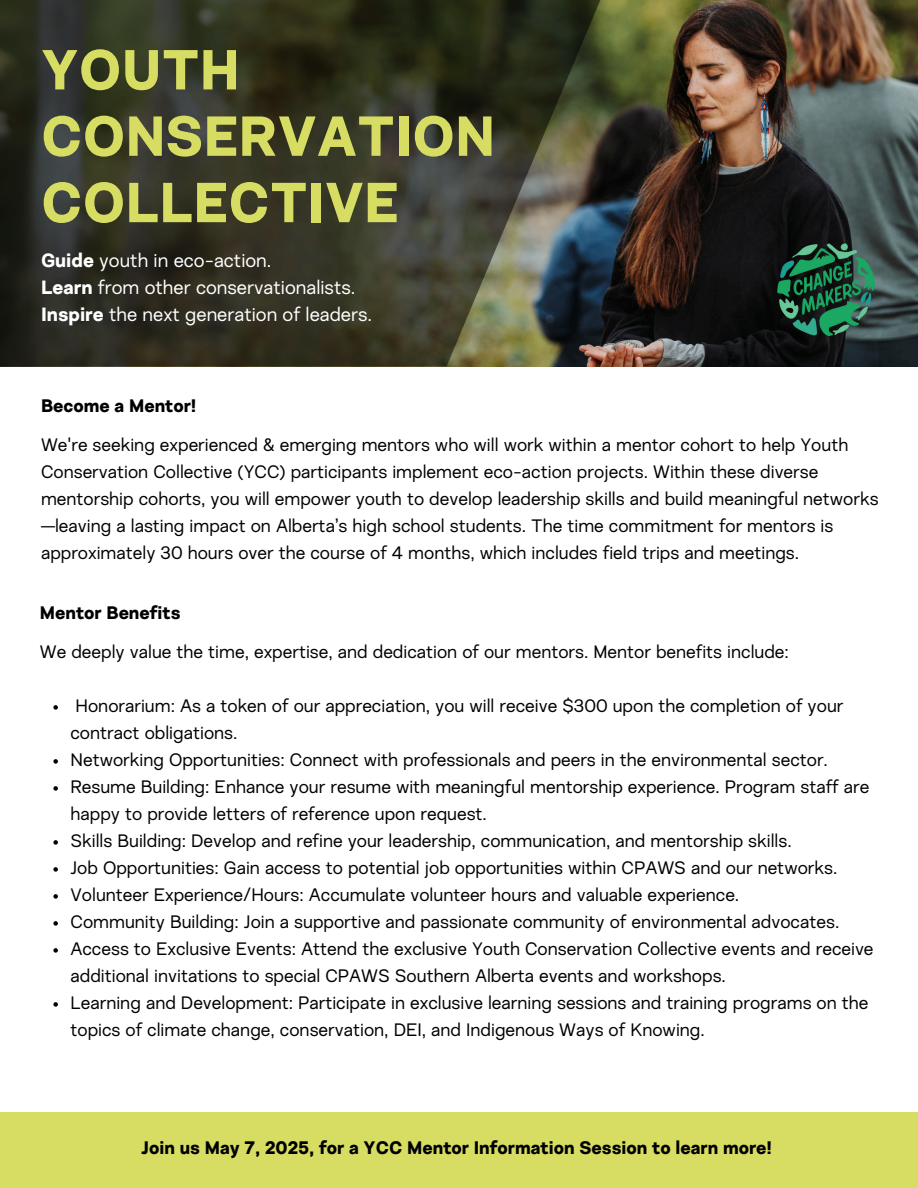
<style>
.page{position:relative;width:918px;height:1188px;background:#fff}
.page>*{position:absolute;margin:0;border:0;box-sizing:border-box;transform-origin:0 0}
.t1{font:800 55.95px/66.3px "Nurom";color:#d6dd62}
.t2{font:19.05px "Nurom";color:#fff}
.t3{font:18px/27px "Nurom";color:#000}
.t4{font:800 18px "Nurom";color:#000}
.s1{font-weight:800}
</style>
<div class="page">
<img style="left:0;top:0;width:918px;height:367px">
<svg style="left:0;top:0;width:643px;height:366px;background:#37382a"></svg>
<div style="left:0;top:1112px;width:918px;height:76px;background:#d6dd62"></div>
<img style="left:778px;top:244px;width:97px;height:92px">
<svg style="left:53px;top:705px;width:5px;height:5px"></svg>
<svg style="left:53px;top:759px;width:5px;height:5px"></svg>
<svg style="left:53px;top:786px;width:5px;height:5px"></svg>
<svg style="left:53px;top:840px;width:5px;height:5px"></svg>
<svg style="left:53px;top:867px;width:5px;height:5px"></svg>
<svg style="left:53px;top:894px;width:5px;height:5px"></svg>
<svg style="left:53px;top:921px;width:5px;height:5px"></svg>
<svg style="left:53px;top:948px;width:5px;height:5px"></svg>
<svg style="left:53px;top:1002px;width:5px;height:5px"></svg>
<p class="t1" style="left:41px;top:42px;width:456px">YOUTH<br>CONSERVATION<br>COLLECTIVE</p>
<p class="t2" style="left:41px;top:252px;width:232px"><span class="s1">Guide</span> youth in eco-action.</p>
<h1 class="t2" style="left:41px;top:279px;width:316px"><span class="s1">Learn</span> from other conservationalists.</h1>
<p class="t2" style="left:41px;top:306px;width:333px"><span class="s1">Inspire</span> the next generation of leaders.</p>
<p class="t4" style="left:41px;top:398px;width:157px">Become a Mentor!</p>
<p class="t3" style="left:41px;top:433px;width:839px">We're seeking experienced &amp; emerging mentors who will work within a mentor cohort to help Youth Conservation Collective (YCC) participants implement eco-action projects. Within these diverse mentorship cohorts, you will empower youth to develop leadership skills and build meaningful networks —leaving a lasting impact on Alberta’s high school students. The time commitment for mentors is approximately 30 hours over the course of 4 months, which includes field trips and meetings.</p>
<p class="t4" style="left:40px;top:605px;width:142px">Mentor Benefits</p>
<p class="t3" style="left:40px;top:639px;width:751px">We deeply value the time, expertise, and dedication of our mentors. Mentor benefits include:</p>
<p class="t3" style="left:71px;top:693px;width:774px">Honorarium: As a token of our appreciation, you will receive $300 upon the completion of your contract obligations.</p>
<p class="t3" style="left:71px;top:747px;width:759px">Networking Opportunities: Connect with professionals and peers in the environmental sector.</p>
<p class="t3" style="left:71px;top:774px;width:800px">Resume Building: Enhance your resume with meaningful mentorship experience. Program staff are happy to provide letters of reference upon request.</p>
<p class="t3" style="left:71px;top:828px;width:723px">Skills Building: Develop and refine your leadership, communication, and mentorship skills.</p>
<p class="t3" style="left:71px;top:855px;width:768px">Job Opportunities: Gain access to potential job opportunities within CPAWS and our networks.</p>
<p class="t3" style="left:71px;top:882px;width:670px">Volunteer Experience/Hours: Accumulate volunteer hours and valuable experience.</p>
<p class="t3" style="left:71px;top:909px;width:770px">Community Building: Join a supportive and passionate community of environmental advocates.</p>
<p class="t3" style="left:71px;top:936px;width:805px">Access to Exclusive Events: Attend the exclusive Youth Conservation Collective events and receive additional invitations to special CPAWS Southern Alberta events and workshops.</p>
<p class="t3" style="left:71px;top:990px;width:800px">Learning and Development: Participate in exclusive learning sessions and training programs on the topics of climate change, conservation, DEI, and Indigenous Ways of Knowing.</p>
<p class="t4" style="left:141px;top:1141px;width:632px">Join us May 7, 2025, for a YCC Mentor Information Session to learn more!</p>
</div>
